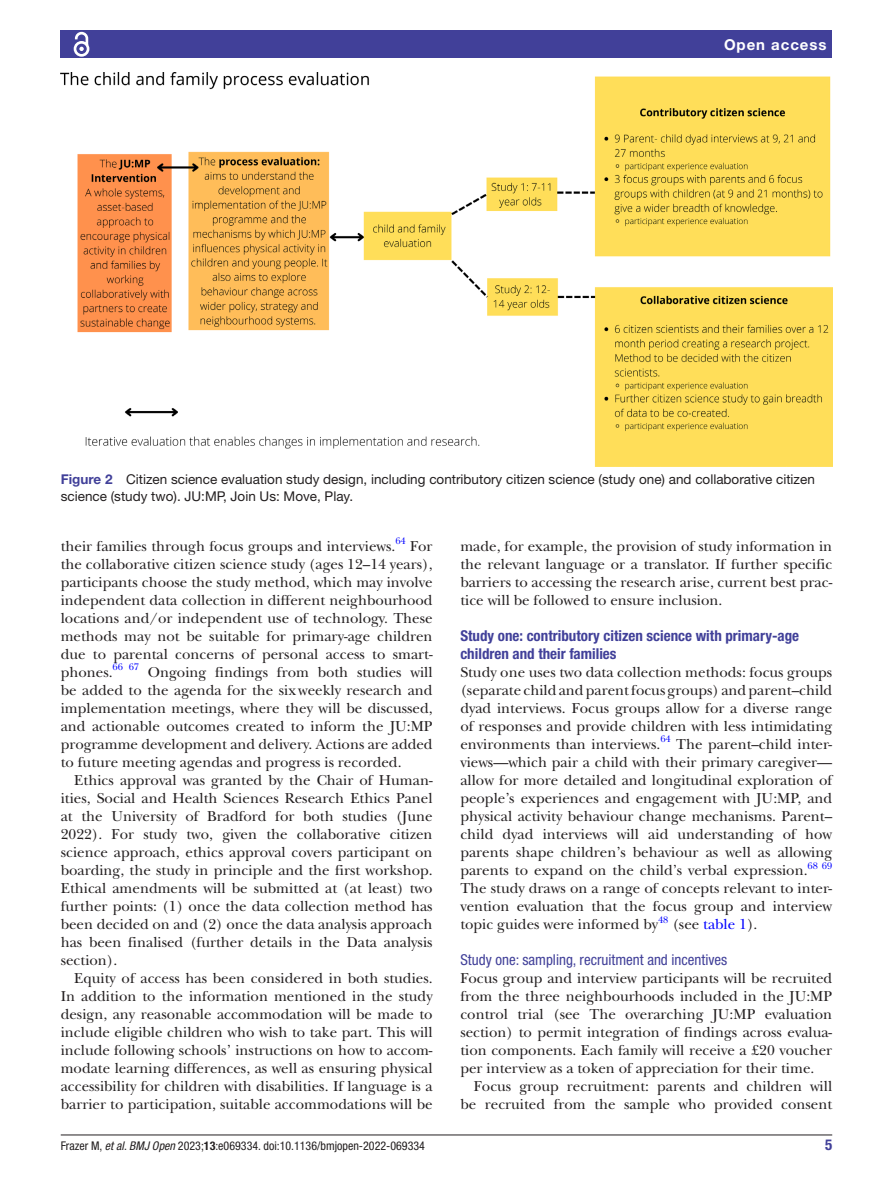
<style>
.page{position:relative;width:893px;height:1191px;background:#fff}
.page>*{position:absolute;margin:0;border:0;box-sizing:border-box;transform-origin:0 0}
.t1{font:15px/18px "New Baskerville";color:#231f20;text-align:justify}
.t2{font:700 condensed 15px/18px "Helvetica Neue LT Std";color:#414099}
.t3{font:condensed 15px "Helvetica Neue LT Std";color:#414099}
.t4{font:700 15px "Helvetica Neue LT Std";letter-spacing:.065em;color:#fff}
.t5{font:13.5px/16.2px "Helvetica Neue LT Std";color:#231f20}
.t6{font:condensed 12px "Helvetica Neue LT Std";color:#231f20}
.t7{font:9.9px "New Baskerville";color:#00f}
.s1{font-weight:700;color:#414099}
.s2{color:#00f}
.s3{font-style:italic}
.s4{font-weight:700}
</style>
<div class="page">
<hr style="left:61px;top:1134px;width:771px;height:1px;background:#231f20">
<div style="left:61px;top:31px;width:771px;height:27px;background:#414099"></div>
<svg style="left:73px;top:31px;width:17px;height:26px"></svg>
<img style="left:61px;top:73px;width:771px;height:394px">
<p class="t4" style="left:724px;top:35px;width:104px">Open access</p>
<p class="t5" style="left:61px;top:471px;width:756px"><span class="s1">Figure 2</span> Citizen science evaluation study design, including contributory citizen science (study one) and collaborative citizen science (study two). JU:MP, Join Us: Move, Play.</p>
<p class="t1" style="left:61px;top:537px;width:336px">their families through focus groups and interviews.</p>
<p class="t7" style="left:395px;top:535px;width:12px">64</p>
<p class="t1" style="left:61px;top:537px;width:373px;text-indent:349px">For the collaborative citizen science study (ages 12–14 years), participants choose the study method, which may involve independent data collection in different neighbourhood locations and/or independent use of technology. These methods may not be suitable for primary-age children due to parental concerns of personal access to smart&shy;phones.</p>
<p class="t7" style="left:113px;top:661px;width:28px">66 67</p>
<p class="t1" style="left:61px;top:663px;width:373px;text-indent:87px">Ongoing findings from both studies will be added to the agenda for the sixweekly research and implementation meetings, where they will be discussed, and actionable outcomes created to inform the JU:MP programme development and delivery. Actions are added to future meeting agendas and progress is recorded.</p>
<p class="t1" style="left:61px;top:771px;width:373px;text-indent:14px">Ethics approval was granted by the Chair of Human&shy;ities, Social and Health Sciences Research Ethics Panel at the University of Bradford for both studies (June 2022). For study two, given the collaborative citizen science approach, ethics approval covers participant on boarding, the study in principle and the first workshop.<br>Ethical amendments will be submitted at (at least) two further points: (1) once the data collection method has been decided on and (2) once the data analysis approach has been finalised (further details in the Data analysis section).</p>
<p class="t1" style="left:61px;top:969px;width:373px;text-indent:14px">Equity of access has been considered in both studies.<br>In addition to the information mentioned in the study design, any reasonable accommodation will be made to include eligible children who wish to take part. This will include following schools’ instructions on how to accom&shy;modate learning differences, as well as ensuring physical accessibility for children with disabilities. If language is a barrier to participation, suitable accommodations will be</p>
<p class="t1" style="left:460px;top:537px;width:373px">made, for example, the provision of study information in the relevant language or a translator. If further specific barriers to accessing the research arise, current best prac&shy;tice will be followed to ensure inclusion.</p>
<p class="t2" style="left:460px;top:626px;width:340px">Study one: contributory citizen science with primary-age children and their families</p>
<p class="t1" style="left:460px;top:663px;width:373px">Study one uses two data collection methods: focus groups (separate child and parent focus groups) and parent–child dyad interviews. Focus groups allow for a diverse range of responses and provide children with less intimidating environments than interviews.</p>
<p class="t7" style="left:660px;top:733px;width:12px">64</p>
<p class="t1" style="left:460px;top:735px;width:373px;text-indent:216px">The parent–child inter&shy;views—which pair a child with their primary caregiver— allow for more detailed and longitudinal exploration of people’s experiences and engagement with JU:MP, and physical activity behaviour change mechanisms. Parent– child dyad interviews will aid understanding of how parents shape children’s behaviour as well as allowing parents to expand on the child’s verbal expression.</p>
<p class="t7" style="left:807px;top:859px;width:26px">68 69</p>
<p class="t1" style="left:460px;top:879px;width:373px">The study draws on a range of concepts relevant to inter&shy;vention evaluation that the focus group and interview topic guides were informed by</p>
<p class="t7" style="left:658px;top:913px;width:12px">48</p>
<p class="t1" style="left:672px;top:915px;width:87px">(see <span class="s2">table 1</span>).</p>
<p class="t3" style="left:460px;top:951px;width:268px">Study one: sampling, recruitment and incentives</p>
<p class="t1" style="left:460px;top:969px;width:373px">Focus group and interview participants will be recruited from the three neighbourhoods included in the JU:MP control trial (see The overarching JU:MP evaluation section) to permit integration of findings across evalua&shy;tion components. Each family will receive a £20 voucher per interview as a token of appreciation for their time.</p>
<p class="t1" style="left:460px;top:1077px;width:373px;text-align:right">Focus group recruitment: parents and children will be recruited from the sample who provided consent</p>
<p class="t6" style="left:61px;top:1138px;width:366px">Frazer M, <span class="s3">et al</span>. <span class="s3">BMJ Open</span> 2023;<span class="s4">13</span>:e069334. doi:10.1136/bmjopen-2022-069334</p>
<p class="t2" style="left:825px;top:1135px;width:9px">5</p>
</div>
